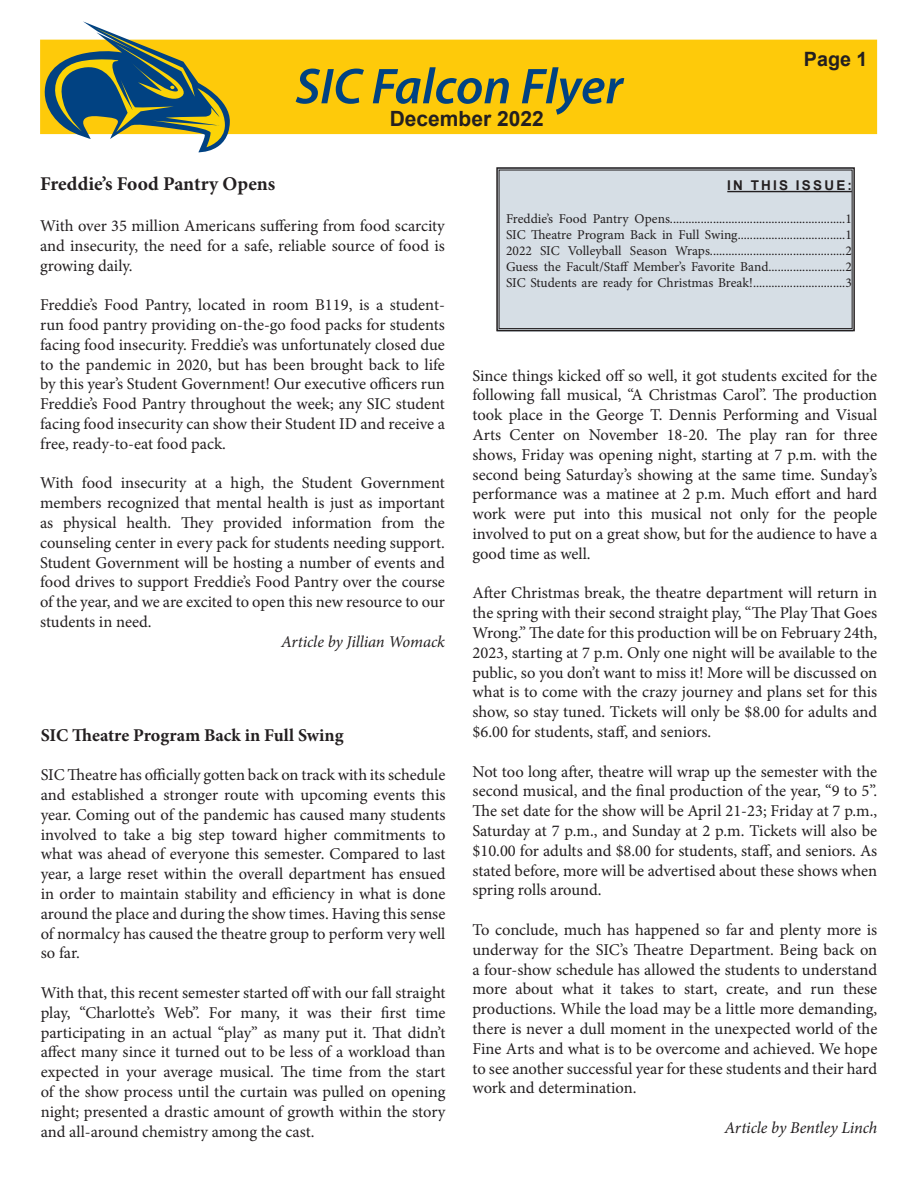
<style>
.page{position:relative;width:918px;height:1188px;background:#fff}
.page>*{position:absolute;margin:0;border:0;box-sizing:border-box;transform-origin:0 0}
.t1{font:italic 600 50.7px "Myriad Pro";color:#014282}
.t2{font:700 21px "Arial";color:#231f20}
.t3{font:700 19.8px "Arial";color:#231f20}
.t4{font:700 19.5px "Minion Pro";color:#231f20}
.t5{font:700 18px "Minion Pro";color:#231f20}
.t6{font:16.5px/19.8px "Minion Pro";letter-spacing:-.005em;color:#231f20;text-align:justify}
.t7{font:italic 16.5px "Minion Pro";letter-spacing:-.01em;color:#231f20}
.t8{font:13.5px "Minion Pro";color:#231f20}
.t9{font:700 13.5px "Arial";letter-spacing:.165em;color:#231f20}
</style>
<div class="page">
<div style="left:40px;top:40px;width:837px;height:94px;background:#feca0a"></div>
<svg style="left:40px;top:21px;width:195px;height:132px"></svg>
<div style="left:496px;top:167px;width:359px;height:165px;background:#d6dee5"></div>
<div style="left:499px;top:170px;width:353px;height:159px;border:1px solid #231f20"></div>
<p class="t1" style="left:295px;top:54px;width:329px">SIC Falcon Flyer</p>
<p class="t2" style="left:390px;top:103px;width:156px">December 2022</p>
<p class="t3" style="left:804px;top:45px;width:65px">Page 1</p>
<p class="t4" style="left:40px;top:170px;width:237px">Freddie’s Food Pantry Opens</p>
<p class="t6" style="left:40px;top:216px;width:406px">With over 35 million Americans suffering from food scarcity and insecurity, the need for a safe, reliable source of food is growing daily.</p>
<p class="t6" style="left:40px;top:295px;width:406px">Freddie’s Food Pantry, located in room B119, is a student&shy;run food pantry providing on-the-go food packs for students facing food insecurity. Freddie’s was unfortunately closed due to the pandemic in 2020, but has been brought back to life by this year’s Student Government! Our executive officers run Freddie’s Food Pantry throughout the week; any SIC student facing food insecurity can show their Student ID and receive a free, ready-to-eat food pack.</p>
<p class="t6" style="left:40px;top:473px;width:406px">With food insecurity at a high, the Student Government members recognized that mental health is just as important as physical health. They provided information from the counseling center in every pack for students needing support.<br>Student Government will be hosting a number of events and food drives to support Freddie’s Food Pantry over the course of the year, and we are excited to open this new resource to our students in need.</p>
<p class="t7" style="left:281px;top:630px;width:165px">Article by Jillian Womack</p>
<p class="t5" style="left:41px;top:722px;width:304px">SIC Theatre Program Back in Full Swing</p>
<p class="t6" style="left:41px;top:765px;width:406px">SIC Theatre has officially gotten back on track with its schedule and established a stronger route with upcoming events this year. Coming out of the pandemic has caused many students involved to take a big step toward higher commitments to what was ahead of everyone this semester. Compared to last year, a large reset within the overall department has ensued in order to maintain stability and efficiency in what is done around the place and during the show times. Having this sense of normalcy has caused the theatre group to perform very well so far.</p>
<p class="t6" style="left:41px;top:983px;width:406px">With that, this recent semester started off with our fall straight play, “Charlotte’s Web”. For many, it was their first time participating in an actual “play” as many put it. That didn’t affect many since it turned out to be less of a workload than expected in your average musical. The time from the start of the show process until the curtain was pulled on opening night; presented a drastic amount of growth within the story and all-around chemistry among the cast.</p>
<p class="t9" style="left:727px;top:176px;width:126px">IN THIS ISSUE:</p>
<p class="t8" style="left:506px;top:209px;width:347px">Freddie’s Food Pantry Opens.........................................................1</p>
<p class="t8" style="left:506px;top:225px;width:347px">SIC Theatre Program Back in Full Swing...................................1</p>
<p class="t8" style="left:506px;top:242px;width:347px">2022 SIC Volleyball Season Wraps............................................2</p>
<p class="t8" style="left:506px;top:258px;width:347px">Guess the Facult/Staff Member’s Favorite Band.........................2</p>
<p class="t8" style="left:506px;top:274px;width:347px">SIC Students are ready for Christmas Break!..............................3</p>
<p class="t6" style="left:472px;top:366px;width:406px">Since things kicked off so well, it got students excited for the following fall musical, “A Christmas Carol”. The production took place in the George T. Dennis Performing and Visual Arts Center on November 18-20. The play ran for three shows, Friday was opening night, starting at 7 p.m. with the second being Saturday’s showing at the same time. Sunday’s performance was a matinee at 2 p.m. Much effort and hard work were put into this musical not only for the people involved to put on a great show, but for the audience to have a good time as well.</p>
<p class="t6" style="left:472px;top:583px;width:406px">After Christmas break, the theatre department will return in the spring with their second straight play, “The Play That Goes Wrong.” The date for this production will be on February 24th, 2023, starting at 7 p.m. Only one night will be available to the public, so you don’t want to miss it! More will be discussed on what is to come with the crazy journey and plans set for this show, so stay tuned. Tickets will only be $8.00 for adults and $6.00 for students, staff, and seniors.</p>
<p class="t6" style="left:472px;top:762px;width:406px">Not too long after, theatre will wrap up the semester with the second musical, and the final production of the year, “9 to 5”.<br>The set date for the show will be April 21-23; Friday at 7 p.m., Saturday at 7 p.m., and Sunday at 2 p.m. Tickets will also be $10.00 for adults and $8.00 for students, staff, and seniors. As stated before, more will be advertised about these shows when spring rolls around.</p>
<p class="t6" style="left:472px;top:920px;width:406px">To conclude, much has happened so far and plenty more is underway for the SIC’s Theatre Department. Being back on a four-show schedule has allowed the students to understand more about what it takes to start, create, and run these productions. While the load may be a little more demanding, there is never a dull moment in the unexpected world of the Fine Arts and what is to be overcome and achieved. We hope to see another successful year for these students and their hard work and determination.</p>
<p class="t7" style="left:725px;top:1117px;width:154px">Article by Bentley Linch</p>
</div>
